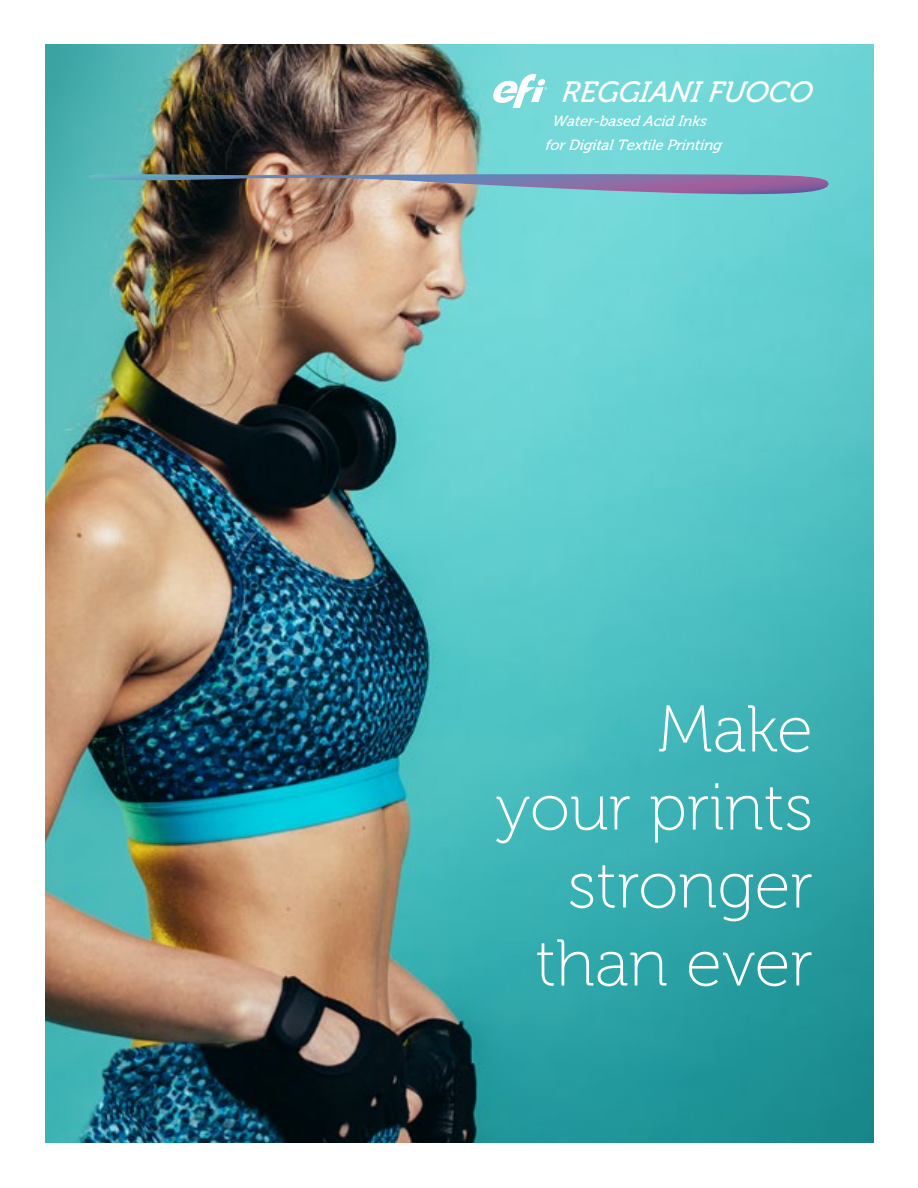
<style>
.page{position:relative;width:918px;height:1188px;background:#fff}
.page>*{position:absolute;margin:0;border:0;box-sizing:border-box;transform-origin:0 0}
.t1{font:66px/78px "Museo 100";color:#fff;text-align:right}
.t2{font:italic 29.25px "Museo 500";color:#fff}
.t3{font:italic 14.7px/23.7px "Museo 500";color:#fff;text-align:center}
</style>
<div class="page">
<img style="left:45px;top:45px;width:828px;height:1098px">
<svg style="left:491px;top:74px;width:56px;height:34px"></svg>
<img style="left:89px;top:173px;width:739px;height:28px">
<h2 class="t2" style="left:561px;top:76px;width:256px">REGGIANI FUOCO</h2>
<p class="t3" style="left:545px;top:109px;width:178px">Water-based Acid Inks for Digital Textile Printing</p>
<h1 class="t1" style="left:495px;top:691px;width:319px">Make<br>your prints stronger than ever</h1>
</div>
